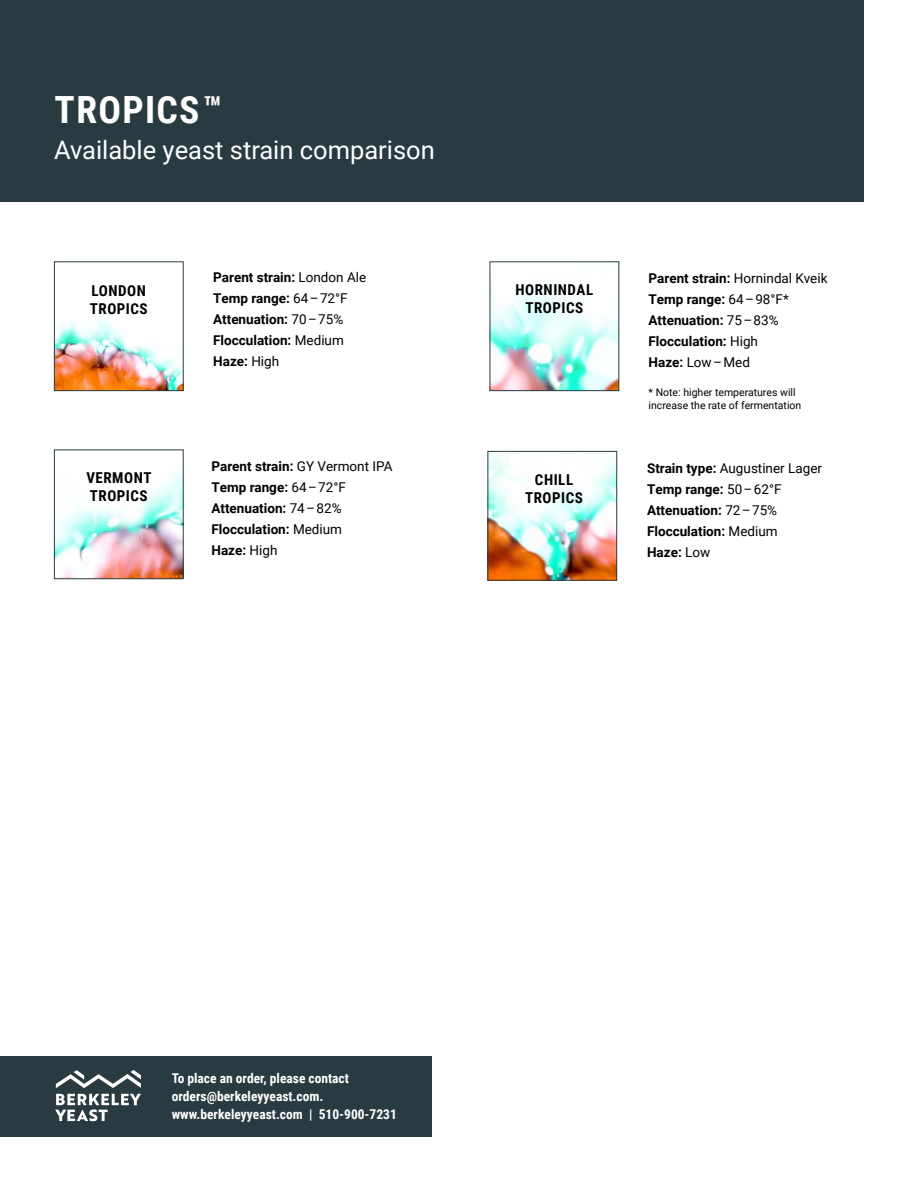
<style>
.page{position:relative;width:918px;height:1188px;background:#fff}
.page>*{position:absolute;margin:0;border:0;box-sizing:border-box;transform-origin:0 0}
.t1{font:700 37.5px "Roboto Condensed";letter-spacing:.035em;color:#fff}
.t2{font:25.5px "Roboto";color:#fff}
.t3{font:700 15px/18px "Roboto Condensed";letter-spacing:.035em;color:#000;text-align:center}
.t4{font:700 13.5px/21px "Roboto";color:#000}
.t5{font:700 13.5px/18px "Roboto Condensed";color:#fff}
.t6{font:10.5px/13.5px "Roboto";color:#000}
.s1{font-size:34.5px}
.s2{font-weight:400}
</style>
<div class="page">
<div style="left:0;top:0;width:864px;height:202px;background:#293b40"></div>
<img style="left:492px;top:290px;width:125px;height:99px">
<img style="left:490px;top:453px;width:125px;height:126px">
<div style="left:488px;top:451px;width:129px;height:130px;border:1px solid #293b40"></div>
<img style="left:56px;top:470px;width:126px;height:107px">
<div style="left:54px;top:450px;width:130px;height:129px;border:1px solid #293b40"></div>
<img style="left:56px;top:320px;width:126px;height:69px">
<div style="left:54px;top:261px;width:130px;height:130px;border:1px solid #293b40"></div>
<div style="left:0;top:1056px;width:432px;height:80px;background:#293b40"></div>
<svg style="left:56px;top:1070px;width:85px;height:18px"></svg>
<svg style="left:55px;top:1094px;width:86px;height:27px"></svg>
<h1 class="t1" style="left:55px;top:84px;width:169px">TROPICS<span class="s1">™</span></h1>
<h2 class="t2" style="left:54px;top:132px;width:382px">Available yeast strain comparison</h2>
<p class="t3" style="left:90px;top:281px;width:59px;text-align:left">LONDON<br>TROPICS</p>
<p class="t3" style="left:86px;top:468px;width:67px;text-align:left">VERMONT<br>TROPICS</p>
<p class="t4" style="left:213px;top:266px;width:155px">Parent strain: <span class="s2">London Ale<br></span>Temp range: <span class="s2">64 – 72°F<br></span>Attenuation: <span class="s2">70 – 75%<br></span>Flocculation: <span class="s2">Medium<br></span>Haze: <span class="s2">High</span></p>
<p class="t4" style="left:212px;top:455px;width:183px">Parent strain: <span class="s2">GY Vermont IPA<br></span>Temp range: <span class="s2">64 – 72°F<br></span>Attenuation: <span class="s2">74 – 82%<br></span>Flocculation: <span class="s2">Medium<br></span>Haze: <span class="s2">High</span></p>
<p class="t3" style="left:515px;top:280px;width:79px">HORNINDAL<br>TROPICS</p>
<p class="t3" style="left:525px;top:470px;width:59px">CHILL<br>TROPICS</p>
<p class="t4" style="left:649px;top:267px;width:180px">Parent strain: <span class="s2">Hornindal Kveik<br></span>Temp range: <span class="s2">64 – 98°F*<br></span>Attenuation: <span class="s2">75 – 83%<br></span>Flocculation: <span class="s2">High<br></span>Haze: <span class="s2">Low – Med</span></p>
<p class="t6" style="left:649px;top:385px;width:154px">* Note: higher temperatures will increase the rate of fermentation</p>
<p class="t4" style="left:647px;top:457px;width:176px">Strain type: <span class="s2">Augustiner Lager<br></span>Temp range: <span class="s2">50 – 62°F<br></span>Attenuation: <span class="s2">72 – 75%<br></span>Flocculation: <span class="s2">Medium<br></span>Haze: <span class="s2">Low</span></p>
<p class="t5" style="left:172px;top:1069px;width:227px">To place an order, please contact orders@berkeleyyeast.com. www.berkeleyyeast.com | 510-900-7231</p>
</div>
